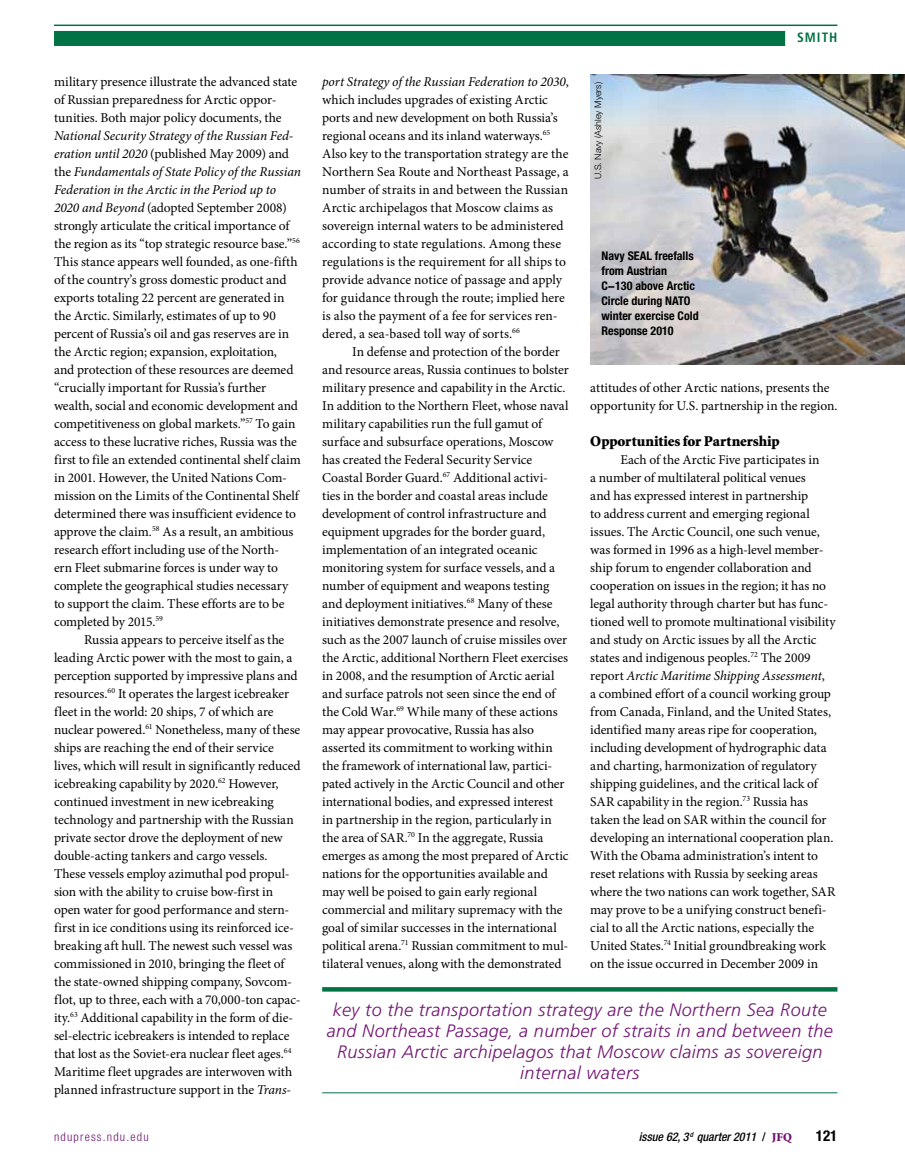
<style>
.page{position:relative;width:905px;height:1175px;background:#fff}
.page>*{position:absolute;margin:0;border:0;box-sizing:border-box;transform-origin:0 0}
.QUOTE__GREEN_Pull-Qu{font:italic 300 18px/21px "Frutiger LT Std";letter-spacing:.02em;color:#711471;text-align:center}
.BODY__Subhead{font:900 15px "Minion Std";letter-spacing:-.005em;color:#000}
.t1{font:700 condensed 15px "Helvetica Neue LT Std";color:#000}
.BODY__Text_9_11-15_o{font:13.5px/18px "Minion Pro";letter-spacing:-.005em;color:#000}
.t2{font:700 condensed 13.5px "Frutiger LT Std";letter-spacing:.075em;color:#007243}
.PHOTO__Caption{font:700 condensed 12px/15px "Helvetica Neue LT Std";color:#000}
.t3{font:italic 500 condensed 12px "Helvetica Neue LT Std";color:#000}
.t4{font:300 condensed 12px "Helvetica Neue LT Std";letter-spacing:.1em;color:#711471}
.PHOTO__Credit{font:300 9px "Helvetica Neue LT Std";color:#000}
.s1{font-style:italic}
.s2{font-style:normal}
.s3{font-family:"Minion Std";font-weight:900;font-style:normal;font-stretch:normal;color:#711471}
</style>
<div class="page">
<div style="left:54px;top:31px;width:731px;height:15px;background:#007243"></div>
<hr style="left:54px;top:25px;width:783px;height:1px;background:#007243">
<svg style="left:322px;top:987px;width:515px;height:4px;background:#077648"></svg>
<hr style="left:322px;top:1092px;width:515px;height:1px;background:#007243">
<img style="left:590px;top:74px;width:314px;height:290px">
<p class="BODY__Text_9_11-15_o" style="left:54px;top:72px;width:248px">military presence illustrate the advanced state of Russian preparedness for Arctic oppor&shy;tunities. Both major policy documents, the <span class="s1">National Security Strategy of the Russian Fed&shy;eration until 2020</span> (published May 2009) and the <span class="s1">Fundamentals of State Policy of the Russian Federation in the Arctic in the Period up to 2020 and Beyond</span> (adopted September 2008) strongly articulate the critical importance of the region as its “top strategic resource base.”<sup>56<br></sup>This stance appears well founded, as one-fifth of the country’s gross domestic product and exports totaling 22 percent are generated in the Arctic. Similarly, estimates of up to 90 percent of Russia’s oil and gas reserves are in the Arctic region; expansion, exploitation,<br>and protection of these resources are deemed “crucially important for Russia’s further wealth, social and economic development and competitiveness on global markets.”<sup>57</sup> To gain access to these lucrative riches, Russia was the first to file an extended continental shelf claim in 2001. However, the United Nations Com&shy;mission on the Limits of the Continental Shelf determined there was insufficient evidence to approve the claim.<sup>58</sup> As a result, an ambitious research effort including use of the North-<br>ern Fleet submarine forces is under way to complete the geographical studies necessary to support the claim. These efforts are to be completed by 2015.<sup>59</sup></p>
<p class="BODY__Text_9_11-15_o" style="left:54px;top:630px;width:248px;text-indent:30px">Russia appears to perceive itself as the leading Arctic power with the most to gain, a perception supported by impressive plans and resources.<sup>60</sup> It operates the largest icebreaker fleet in the world: 20 ships, 7 of which are nuclear powered.<sup>61</sup> Nonetheless, many of these ships are reaching the end of their service lives, which will result in significantly reduced icebreaking capability by 2020.<sup>62</sup> However, continued investment in new icebreaking technology and partnership with the Russian private sector drove the deployment of new double-acting tankers and cargo vessels.<br>These vessels employ azimuthal pod propul&shy;sion with the ability to cruise bow-first in open water for good performance and stern&shy;first in ice conditions using its reinforced ice&shy;breaking aft hull. The newest such vessel was commissioned in 2010, bringing the fleet of the state-owned shipping company, Sovcom&shy;flot, up to three, each with a 70,000-ton capac&shy;ity.<sup>63</sup> Additional capability in the form of die&shy;sel-electric icebreakers is intended to replace that lost as the Soviet-era nuclear fleet ages.<sup>64<br></sup>Maritime fleet upgrades are interwoven with planned infrastructure support in the <span class="s1">Trans-</span></p>
<p class="t2" style="left:797px;top:30px;width:42px">SMITH</p>
<p class="BODY__Text_9_11-15_o" style="left:322px;top:72px;width:248px"><span class="s1">port Strategy of the Russian Federation to 2030</span>, which includes upgrades of existing Arctic ports and new development on both Russia’s regional oceans and its inland waterways.<sup>65<br></sup>Also key to the transportation strategy are the Northern Sea Route and Northeast Passage, a number of straits in and between the Russian Arctic archipelagos that Moscow claims as sovereign internal waters to be administered according to state regulations. Among these regulations is the requirement for all ships to provide advance notice of passage and apply for guidance through the route; implied here is also the payment of a fee for services ren&shy;dered, a sea-based toll way of sorts.<sup>66</sup></p>
<p class="BODY__Text_9_11-15_o" style="left:322px;top:342px;width:248px;text-indent:30px">In defense and protection of the border and resource areas, Russia continues to bolster military presence and capability in the Arctic.<br>In addition to the Northern Fleet, whose naval military capabilities run the full gamut of surface and subsurface operations, Moscow has created the Federal Security Service Coastal Border Guard.<sup>67</sup> Additional activi&shy;ties in the border and coastal areas include development of control infrastructure and equipment upgrades for the border guard, implementation of an integrated oceanic monitoring system for surface vessels, and a number of equipment and weapons testing and deployment initiatives.<sup>68</sup> Many of these initiatives demonstrate presence and resolve, such as the 2007 launch of cruise missiles over the Arctic, additional Northern Fleet exercises in 2008, and the resumption of Arctic aerial and surface patrols not seen since the end of the Cold War.<sup>69</sup> While many of these actions may appear provocative, Russia has also asserted its commitment to working within the framework of international law, partici&shy;pated actively in the Arctic Council and other international bodies, and expressed interest<br>in partnership in the region, particularly in the area of SAR.<sup>70</sup> In the aggregate, Russia emerges as among the most prepared of Arctic nations for the opportunities available and may well be poised to gain early regional commercial and military supremacy with the goal of similar successes in the international political arena.<sup>71</sup> Russian commitment to mul&shy;tilateral venues, along with the demonstrated</p>
<p class="PHOTO__Credit" style="left:592px;top:179px;width:98px;rotate:-90deg">U.S. Navy (Ashley Myers)</p>
<p class="PHOTO__Caption" style="left:601px;top:248px;width:99px">Navy SEAL freefalls from Austrian<br>C−130 above Arctic<br>Circle during NATO winter exercise Cold<br>Response 2010</p>
<p class="BODY__Text_9_11-15_o" style="left:590px;top:378px;width:248px">attitudes of other Arctic nations, presents the opportunity for U.S. partnership in the region.</p>
<p class="BODY__Subhead" style="left:590px;top:433px;width:191px">Opportunities for Partnership</p>
<p class="BODY__Text_9_11-15_o" style="left:590px;top:450px;width:247px;text-indent:30px">Each of the Arctic Five participates in<br>a number of multilateral political venues<br>and has expressed interest in partnership<br>to address current and emerging regional issues. The Arctic Council, one such venue, was formed in 1996 as a high-level member&shy;ship forum to engender collaboration and cooperation on issues in the region; it has no legal authority through charter but has func&shy;tioned well to promote multinational visibility and study on Arctic issues by all the Arctic states and indigenous peoples.<sup>72</sup> The 2009 report <span class="s1">Arctic Maritime Shipping Assessment</span>,<br>a combined effort of a council working group from Canada, Finland, and the United States, identified many areas ripe for cooperation, including development of hydrographic data and charting, harmonization of regulatory shipping guidelines, and the critical lack of SAR capability in the region.<sup>73</sup> Russia has taken the lead on SAR within the council for developing an international cooperation plan.<br>With the Obama administration’s intent to reset relations with Russia by seeking areas where the two nations can work together, SAR may prove to be a unifying construct benefi&shy;cial to all the Arctic nations, especially the United States.<sup>74</sup> Initial groundbreaking work on the issue occurred in December 2009 in</p>
<p class="QUOTE__GREEN_Pull-Qu" style="left:327px;top:999px;width:507px">key to the transportation strategy are the Northern Sea Route and Northeast Passage, a number of straits in and between the Russian Arctic archipelagos that Moscow claims as sovereign internal waters</p>
<p class="t4" style="left:54px;top:1129px;width:96px">ndupress.ndu.edu</p>
<p class="t3" style="left:639px;top:1129px;width:154px">issue 62, 3 <sup>d</sup> quarter 2011 <span class="s2">/</span> <span class="s3">JFQ</span></p>
<p class="t1" style="left:815px;top:1126px;width:23px">121</p>
</div>
